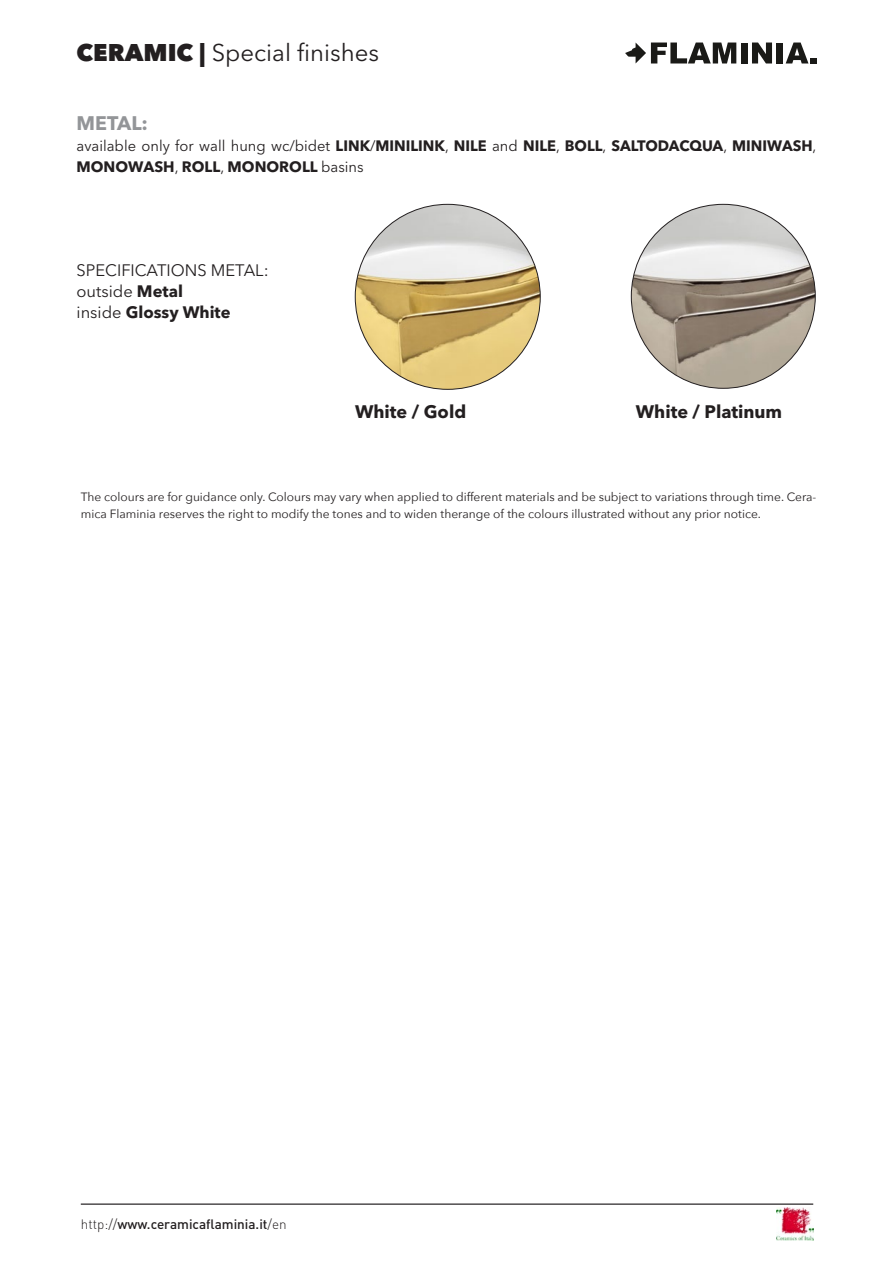
<style>
.page{position:relative;width:893px;height:1263px;background:#fff}
.page>*{position:absolute;margin:0;border:0;box-sizing:border-box;transform-origin:0 0}
.t1{font:24px "Avenir Next LT Pro";color:#231f20}
.t2{font:700 19.5px "Avenir Next LT Pro";color:#939598}
.t3{font:700 18px "Avenir Next LT Pro";color:#231f20}
.t4{font:16.5px/21px "Avenir Next LT Pro";color:#231f20}
.t5{font:700 15px/21px "Avenir Next LT Pro";color:#231f20}
.t6{font:500 13.5px "DIN";color:#231f20}
.t7{font:12px/16.5px "Avenir Next";color:#231f20}
.s1{font-weight:800}
.s2{font-weight:400}
.s3{font-weight:700}
.s4{font-weight:300}
</style>
<div class="page">
<img style="left:631px;top:204px;width:184px;height:184px;border-radius:92px">
<img style="left:355px;top:204px;width:185px;height:185px;border-radius:92px">
<hr style="left:81px;top:1203px;width:732px;height:2px;background:#231f20">
<img style="left:776px;top:1208px;width:37px;height:32px">
<svg style="left:625px;top:43px;width:111px;height:20px"></svg>
<div style="left:741px;top:43px;width:6px;height:20px;background:#1a1a17"></div>
<svg style="left:752px;top:43px;width:20px;height:20px"></svg>
<div style="left:777px;top:43px;width:6px;height:20px;background:#1a1a17"></div>
<svg style="left:786px;top:43px;width:30px;height:20px"></svg>
<h1 class="t1" style="left:77px;top:38px;width:304px"><span class="s1">CERAMIC |</span> Special finishes</h1>
<h2 class="t2" style="left:77px;top:111px;width:73px">METAL:</h2>
<p class="t5" style="left:77px;top:135px;width:741px"><span class="s2">available only for wall hung wc/bidet</span> LINK<span class="s2">/</span>MINILINK<span class="s2">,</span> NILE <span class="s2">and</span> NILE<span class="s2">,</span> BOLL<span class="s2">,</span> SALTODACQUA<span class="s2">,</span> MINIWASH<span class="s2">,<br></span>MONOWASH<span class="s2">,</span> ROLL<span class="s2">,</span> MONOROLL <span class="s2">basins</span></p>
<h3 class="t4" style="left:77px;top:259px;width:194px">SPECIFICATIONS METAL: outside <span class="s3">Metal<br></span>inside <span class="s3">Glossy White</span></h3>
<h3 class="t3" style="left:355px;top:400px;width:113px">White / Gold</h3>
<h3 class="t3" style="left:636px;top:400px;width:148px">White / Platinum</h3>
<p class="t7" style="left:81px;top:489px;width:737px">The colours are for guidance only. Colours may vary when applied to different materials and be subject to variations through time. Cera&shy;mica Flaminia reserves the right to modify the tones and to widen therange of the colours illustrated without any prior notice.</p>
<p class="t6" style="left:81px;top:1216px;width:207px"><span class="s4">http://</span>www.ceramicaflaminia.it<span class="s4">/en</span></p>
</div>
